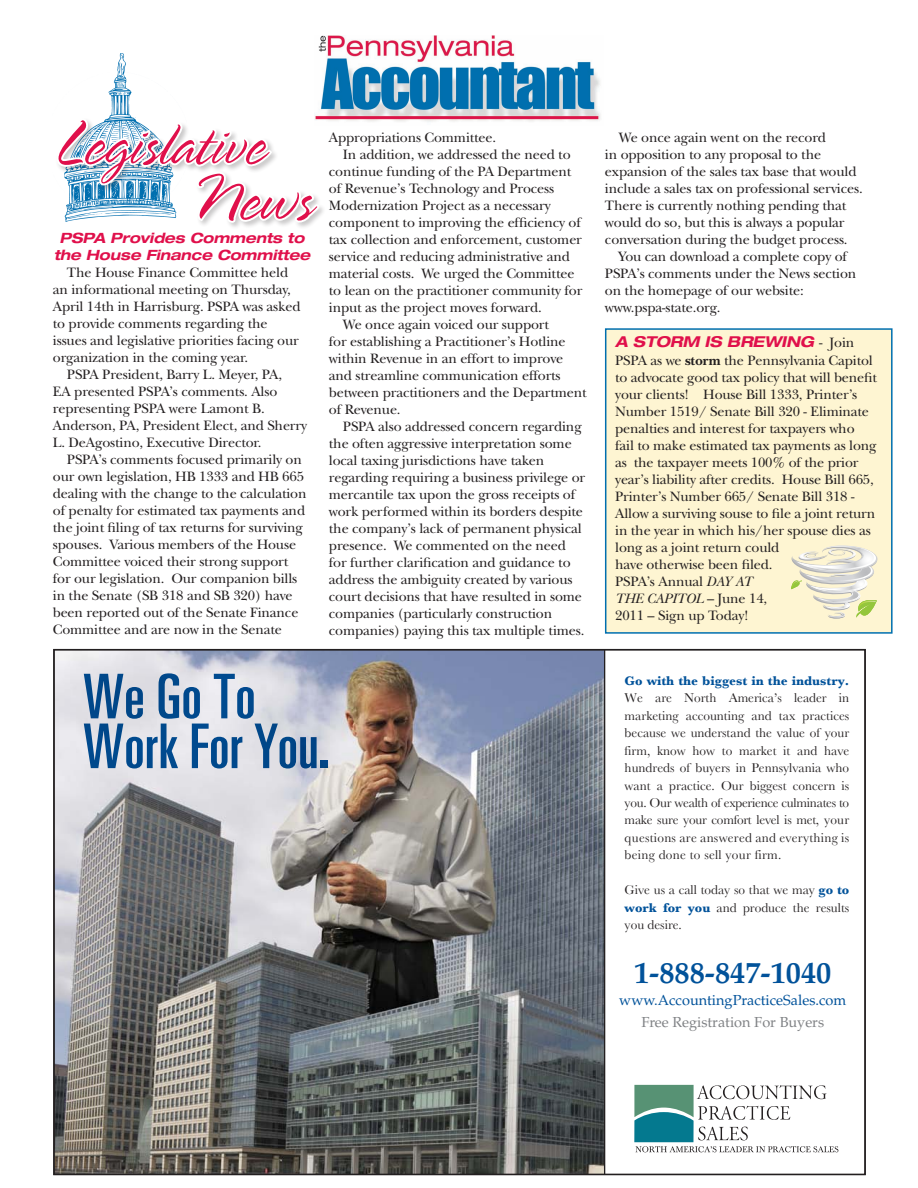
<style>
.page{position:relative;width:918px;height:1188px;background:#fff}
.page>*{position:absolute;margin:0;border:0;box-sizing:border-box;transform-origin:0 0}
.t1{font:300 66.6px "Bustamalaka";color:#e0104b}
.t2{font:ultra-condensed 61.8px/49.8px "Univers";color:#01529a}
.t3{font:700 30.3px "Palatino";color:#01529a}
.t4{font:italic 700 expanded 15px "Helvetica Neue";letter-spacing:-.01em;color:#e0104b}
.t5{font:14.55px "Palatino";color:#01529a}
.t6{font:14.55px "Palatino";color:#808285}
.t7{font:14.1px/17px "New Baskerville";letter-spacing:-.01em;color:#231f20}
.t8{font:italic 700 expanded 14.1px/17px "Helvetica Neue";letter-spacing:-.01em;color:#e0104b;text-align:center}
.t9{font:13.2px/17.4px "Baskerville";letter-spacing:.01em;color:#231f20;text-align:justify}
.t10{font:700 13.2px "Baskerville";color:#01529a}
.s1{font-family:"New Baskerville";font-weight:400;font-style:normal;font-stretch:normal;font-size:14.1px;color:#231f20}
.s2{font-weight:700}
.s3{font-style:italic}
.s4{font-weight:700;color:#01529a}
</style>
<div class="page">
<img style="left:315px;top:35px;width:285px;height:87px">
<img style="left:108px;top:54px;width:24px;height:63px">
<div style="left:55px;top:117px;width:272px;height:113px;background:#231f20;opacity:.25"></div>
<svg style="left:55px;top:119px;width:267px;height:111px"></svg>
<img style="left:56px;top:652px;width:548px;height:520px">
<svg style="left:634px;top:1085px;width:204px;height:67px"></svg>
<hr style="left:604px;top:650px;width:1px;height:524px;background:#231f20">
<div style="left:605px;top:328px;width:287px;height:306px;background:#fef5d2;border:2px solid #006faf"></div>
<svg style="left:791px;top:545px;width:87px;height:74px"></svg>
<p class="t1" style="left:53px;top:93px;width:214px">Legislative</p>
<p class="t1" style="left:188px;top:149px;width:126px">News</p>
<p class="t8" style="left:54px;top:229px;width:258px">PSPA Provides Comments to the House Finance Committee</p>
<p class="t7" style="left:53px;top:264px;width:249px;text-indent:14px">The House Finance Committee held an informational meeting on Thursday, April 14th in Harrisburg. PSPA was asked to provide comments regarding the issues and legislative priorities facing our organization in the coming year.</p>
<p class="t7" style="left:53px;top:366px;width:256px;text-indent:14px">PSPA President, Barry L. Meyer, PA,<br>EA presented PSPA’s comments. Also representing PSPA were Lamont B.<br>Anderson, PA, President Elect, and Sherry L. DeAgostino, Executive Director.</p>
<p class="t7" style="left:53px;top:451px;width:255px;text-indent:14px">PSPA’s comments focused primarily on our own legislation, HB 1333 and HB 665 dealing with the change to the calculation of penalty for estimated tax payments and the joint filing of tax returns for surviving spouses. Various members of the House Committee voiced their strong support for our legislation. Our companion bills in the Senate (SB 318 and SB 320) have been reported out of the Senate Finance Committee and are now in the Senate</p>
<p class="t7" style="left:329px;top:129px;width:169px">Appropriations Committee.</p>
<p class="t7" style="left:329px;top:146px;width:255px;text-indent:14px">In addition, we addressed the need to continue funding of the PA Department of Revenue’s Technology and Process Modernization Project as a necessary component to improving the efficiency of tax collection and enforcement, customer service and reducing administrative and material costs. We urged the Committee to lean on the practitioner community for input as the project moves forward.</p>
<p class="t7" style="left:329px;top:316px;width:259px;text-indent:14px">We once again voiced our support<br>for establishing a Practitioner’s Hotline within Revenue in an effort to improve and streamline communication efforts between practitioners and the Department of Revenue.</p>
<p class="t7" style="left:329px;top:418px;width:258px;text-indent:14px">PSPA also addressed concern regarding the often aggressive interpretation some local taxing jurisdictions have taken regarding requiring a business privilege or mercantile tax upon the gross receipts of work performed within its borders despite the company’s lack of permanent physical presence. We commented on the need for further clarification and guidance to address the ambiguity created by various court decisions that have resulted in some companies (particularly construction companies) paying this tax multiple times.</p>
<h2 class="t2" style="left:83px;top:671px;width:249px">We Go To<br>Work For You.</h2>
<p class="t7" style="left:605px;top:129px;width:259px;text-indent:14px">We once again went on the record<br>in opposition to any proposal to the expansion of the sales tax base that would include a sales tax on professional services.<br>There is currently nothing pending that would do so, but this is always a popular conversation during the budget process.</p>
<p class="t7" style="left:605px;top:248px;width:253px;text-indent:14px">You can download a complete copy of<br>PSPA’s comments under the News section on the homepage of our website: www.pspa-state.org.</p>
<p class="t4" style="left:615px;top:333px;width:241px">A STORM IS BREWING <span class="s1">- Join</span></p>
<p class="t7" style="left:615px;top:352px;width:263px">PSPA as we <span class="s2">storm</span> the Pennsylvania Capitol to advocate good tax policy that will benefit your clients! House Bill 1333, Printer’s Number 1519/ Senate Bill 320 - Eliminate penalties and interest for taxpayers who<br>fail to make estimated tax payments as long as the taxpayer meets 100% of the prior year’s liability after credits. House Bill 665, Printer’s Number 665/ Senate Bill 318 - Allow a surviving souse to file a joint return in the year in which his/her spouse dies as long as a joint return could<br>have otherwise been filed.<br>PSPA’s Annual <span class="s3">DAY AT<br>THE CAPITOL</span> – June 14,<br>2011 – Sign up Today!</p>
<p class="t10" style="left:625px;top:673px;width:226px">Go with the biggest in the industry.</p>
<p class="t9" style="left:625px;top:689px;width:226px">We are North America’s leader in marketing accounting and tax practices because we understand the value of your firm, know how to market it and have hundreds of buyers in Pennsylvania who want a practice. Our biggest concern is you. Our wealth of experience culminates to make sure your comfort level is met, your questions are answered and everything is being done to sell your firm.</p>
<p class="t9" style="left:625px;top:881px;width:226px">Give us a call today so that we may <span class="s4">go to work for you</span> and produce the results you desire.</p>
<h3 class="t3" style="left:634px;top:955px;width:199px">1-888-847-1040</h3>
<p class="t5" style="left:619px;top:991px;width:229px">www.AccountingPracticeSales.com</p>
<p class="t6" style="left:641px;top:1013px;width:184px">Free Registration For Buyers</p>
</div>
